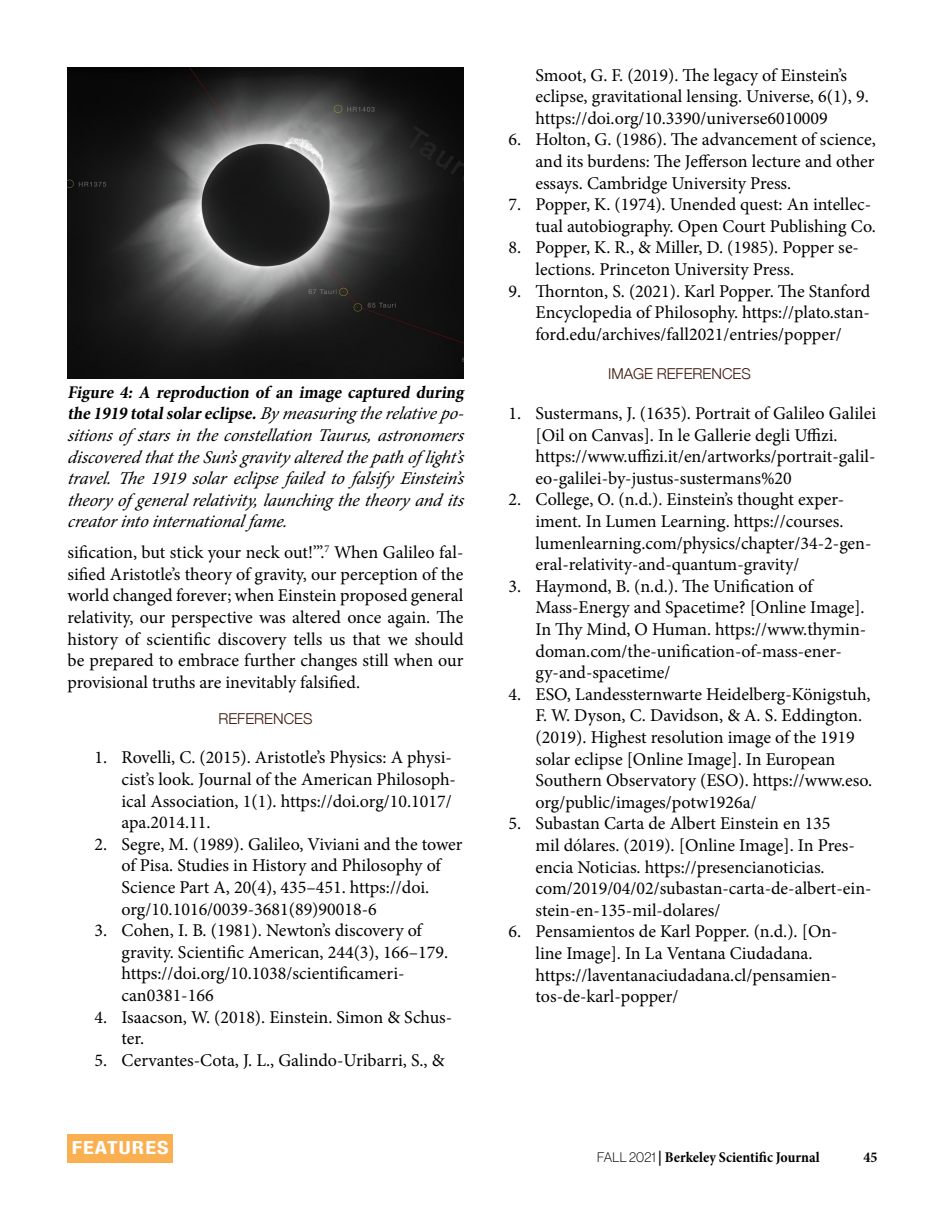
<style>
.page{position:relative;width:945px;height:1215px;background:#fff}
.page>*{position:absolute;margin:0;border:0;box-sizing:border-box;transform-origin:0 0}
.t1{font:18px/21.6px "Minion Pro";color:#000001}
.Captions{font:italic 18px/21.6px "Minion Pro";letter-spacing:-.005em;color:#000;text-align:justify}
.t2{font:700 condensed 18px "Helvetica Neue";letter-spacing:.05em;color:#fff;scale:1.23 1}
.t3{font:700 condensed 15px "Minion Pro";color:#000001}
.Section_Titles{font:300 15px "Helvetica Neue";color:#3d160b}
.s1{font-weight:700;font-stretch:condensed}
.s2{font-family:"N Haas Grotesk DS Pro 35 X Lt";font-weight:400;font-stretch:normal;font-size:13.5px}
</style>
<div class="page">
<img style="left:68px;top:68px;width:396px;height:311px">
<div style="left:68px;top:1134px;width:105px;height:28px;background:#fab051"></div>
<p class="Captions" style="left:68px;top:381px;width:401px"><span class="s1">Figure 4: A reproduction of an image captured during the 1919 totalsolareclipse.</span>By measuring therelativepo&shy;sitions of stars in the constellation Taurus, astronomers discovered thattheSun’sgravity altered thepath of light’s travel. The 1919 solar eclipse failed to falsify Einstein’s theory of general relativity, launching the theory and its creatorinto internationalfame.</p>
<p class="t1" style="left:68px;top:542px;width:398px;text-align:justify">sification, but stick your neck out!’”.<sup>7</sup> When Galileo fal&shy;sified Aristotle’s theory of gravity, our perception of the world changed forever; when Einstein proposed general relativity, our perspective was altered once again. The history of scientific discovery tells us that we should be prepared to embrace further changes still when our provisional truths are inevitably falsified.</p>
<p class="Section_Titles" style="left:218px;top:706px;width:96px">REFERENCES</p>
<p class="t1" style="left:122px;top:747px;width:336px;text-indent:-27px">1. Rovelli, C. (2015). Aristotle’s Physics: A physi&shy;cist’s look. Journal of the American Philosoph&shy;ical Association, 1(1). https://doi.org/10.1017/ apa.2014.11.</p>
<p class="t1" style="left:122px;top:833px;width:343px;text-indent:-27px">2. Segre, M. (1989). Galileo, Viviani and the tower of Pisa. Studies in History and Philosophy of Science Part A, 20(4), 435–451. https://doi. org/10.1016/0039-3681(89)90018-6</p>
<p class="t1" style="left:122px;top:920px;width:328px;text-indent:-27px">3. Cohen, I. B. (1981). Newton’s discovery of gravity. Scientific American, 244(3), 166–179. https://doi.org/10.1038/scientificameri&shy;can0381-166</p>
<p class="t1" style="left:122px;top:1006px;width:332px;text-indent:-27px">4. Isaacson, W. (2018). Einstein. Simon &amp; Schus&shy;ter.</p>
<p class="t1" style="left:94px;top:1049px;width:352px">5. Cervantes-Cota, J. L., Galindo-Uribarri, S., &amp;</p>
<p class="t2" style="left:72px;top:1133px;width:80px">FEATURES</p>
<p class="t1" style="left:536px;top:64px;width:335px">Smoot, G. F. (2019). The legacy of Einstein’s eclipse, gravitational lensing. Universe, 6(1), 9. https://doi.org/10.3390/universe6010009</p>
<p class="t1" style="left:536px;top:129px;width:342px;text-align:justify;text-indent:-27px">6. Holton, G. (1986). The advancement of science, and its burdens: The Jefferson lecture and other essays. Cambridge University Press.</p>
<p class="t1" style="left:508px;top:194px;width:369px;text-align:right">7. Popper, K. (1974). Unended quest: An intellec&shy;tual autobiography. Open Court Publishing Co.</p>
<p class="t1" style="left:536px;top:237px;width:325px;text-indent:-27px">8. Popper, K. R., &amp; Miller, D. (1985). Popper se&shy;lections. Princeton University Press.</p>
<p class="t1" style="left:536px;top:280px;width:336px;text-align:justify;text-indent:-27px">9. Thornton, S. (2021). Karl Popper. The Stanford Encyclopedia of Philosophy. https://plato.stan&shy;ford.edu/archives/fall2021/entries/popper/</p>
<p class="Section_Titles" style="left:608px;top:362px;width:144px">IMAGE REFERENCES</p>
<p class="t1" style="left:536px;top:403px;width:342px;text-indent:-27px">1. Sustermans, J. (1635). Portrait of Galileo Galilei [Oil on Canvas]. In le Gallerie degli Uffizi. https://www.uffizi.it/en/artworks/portrait-galil&shy;eo-galilei-by-justus-sustermans%20</p>
<p class="t1" style="left:536px;top:489px;width:338px;text-indent:-27px">2. College, O. (n.d.). Einstein’s thought exper&shy;iment. In Lumen Learning. https://courses. lumenlearning.com/physics/chapter/34-2-gen&shy;eral-relativity-and-quantum-gravity/</p>
<p class="t1" style="left:536px;top:575px;width:332px;text-indent:-27px">3. Haymond, B. (n.d.). The Unification of Mass-Energy and Spacetime? [Online Image].<br>In Thy Mind, O Human. https://www.thymin&shy;doman.com/the-unification-of-mass-ener&shy;gy-and-spacetime/</p>
<p class="t1" style="left:536px;top:683px;width:338px;text-indent:-27px">4. ESO, Landessternwarte Heidelberg-Königstuh, F. W. Dyson, C. Davidson, &amp; A. S. Eddington. (2019). Highest resolution image of the 1919 solar eclipse [Online Image]. In European Southern Observatory (ESO). https://www.eso. org/public/images/potw1926a/</p>
<p class="t1" style="left:536px;top:813px;width:338px;text-indent:-27px">5. Subastan Carta de Albert Einstein en 135<br>mil dólares. (2019). [Online Image]. In Pres&shy;encia Noticias. https://presencianoticias. com/2019/04/02/subastan-carta-de-albert-ein&shy;stein-en-135-mil-dolares/</p>
<p class="t1" style="left:536px;top:921px;width:304px;text-indent:-27px">6. Pensamientos de Karl Popper. (n.d.). [On&shy;line Image]. In La Ventana Ciudadana. https://laventanaciudadana.cl/pensamien&shy;tos-de-karl-popper/</p>
<p class="t3" style="left:597px;top:1147px;width:224px"><span class="s2">FALL 2021</span> | Berkeley Scientific Journal</p>
<p class="t3" style="left:864px;top:1147px;width:15px">45</p>
</div>
